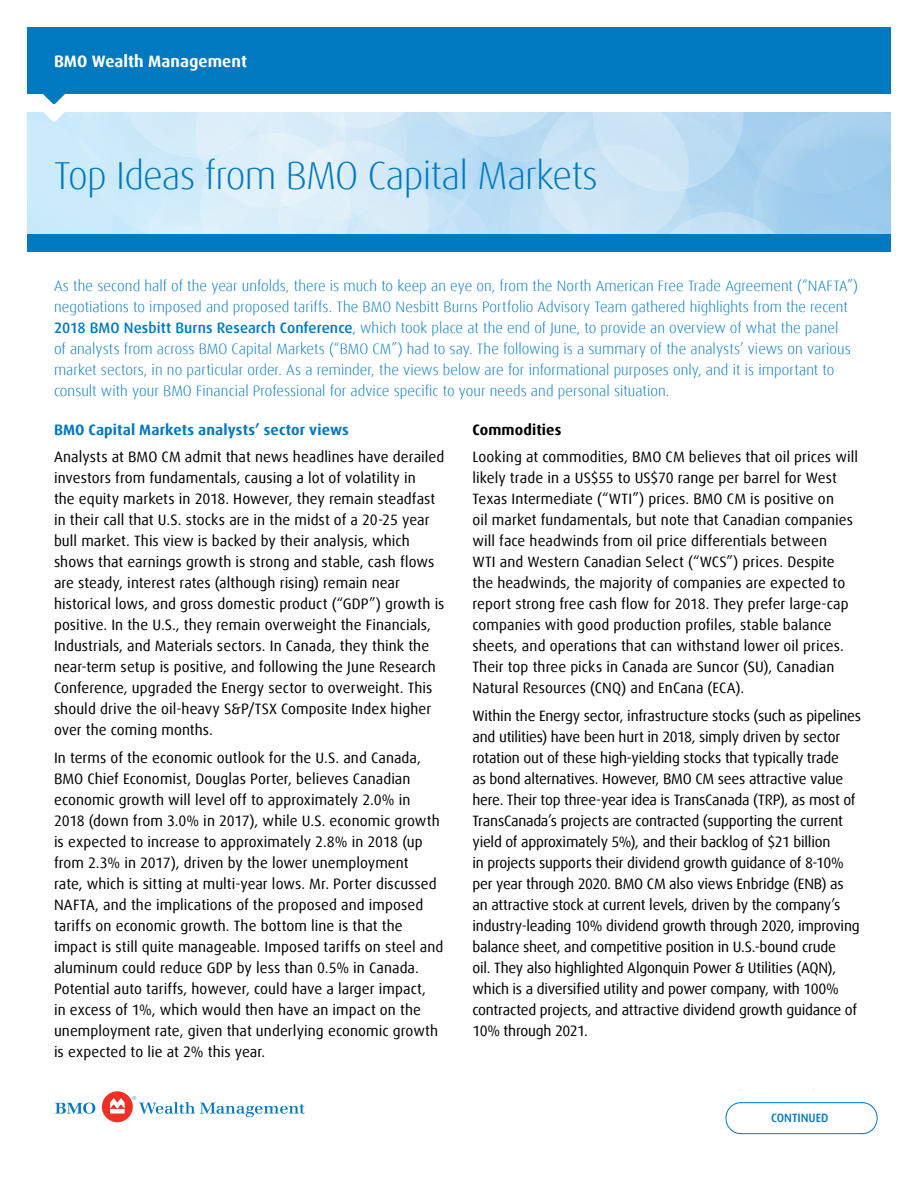
<style>
.page{position:relative;width:918px;height:1188px;background:#fff}
.page>*{position:absolute;margin:0;border:0;box-sizing:border-box;transform-origin:0 0}
.t1{font:300 39px "Dax Offc Pro";letter-spacing:-.02em;color:#0079c1}
.t2{font:700 16.5px "Dax Offc Pro";color:#fff}
.t3{font:15px/21px "Dax Offc Pro";color:#000}
.t4{font:300 15px/21px "Dax Offc Pro";letter-spacing:.005em;color:#0079c1}
.t5{font:700 15px "Dax Offc Pro";letter-spacing:.005em;color:#0079c1}
.t6{font:700 15px "Dax Offc Pro";letter-spacing:.01em;color:#000}
.t7{font:500 12px "Dax Offc Pro";color:#0079c1}
.s1{font-weight:500}
</style>
<div class="page">
<div style="left:27px;top:234px;width:864px;height:18px;background:#0079c1"></div>
<div style="left:27px;top:27px;width:864px;height:67px;background:#0079c1"></div>
<svg style="left:27px;top:94px;width:864px;height:140px;background:#cce6f6"></svg>
<svg style="left:725px;top:1089px;width:153px;height:45px"></svg>
<svg style="left:55px;top:1103px;width:40px;height:11px"></svg>
<div style="left:102px;top:1091px;width:31px;height:31px;background:#ee3124;border-radius:50%"></div>
<svg style="left:133px;top:1096px;width:172px;height:21px"></svg>
<svg style="left:110px;top:1098px;width:15px;height:16px"></svg>
<p class="t2" style="left:54px;top:51px;width:195px">BMO Wealth Management</p>
<h1 class="t1" style="left:54px;top:150px;width:546px">Top Ideas from BMO Capital Markets</h1>
<p class="t4" style="left:54px;top:275px;width:806px">As the second half of the year unfolds, there is much to keep an eye on, from the North American Free Trade Agreement (“NAFTA”) negotiations to imposed and proposed tariffs. The BMO Nesbitt Burns Portfolio Advisory Team gathered highlights from the recent <span class="s1">2018 BMO Nesbitt Burns Research Conference</span>, which took place at the end of June, to provide an overview of what the panel<br>of analysts from across BMO Capital Markets (“BMO CM”) had to say. The following is a summary of the analysts’ views on various market sectors, in no particular order. As a reminder, the views below are for informational purposes only, and it is important to consult with your BMO Financial Professional for advice specific to your needs and personal situation.</p>
<p class="t5" style="left:54px;top:420px;width:296px">BMO Capital Markets analysts’ sector views</p>
<p class="t3" style="left:54px;top:447px;width:392px">Analysts at BMO CM admit that news headlines have derailed investors from fundamentals, causing a lot of volatility in<br>the equity markets in 2018. However, they remain steadfast in their call that U.S. stocks are in the midst of a 20-25 year bull market. This view is backed by their analysis, which shows that earnings growth is strong and stable, cash flows are steady, interest rates (although rising) remain near historical lows, and gross domestic product (“GDP”) growth is positive. In the U.S., they remain overweight the Financials, Industrials, and Materials sectors. In Canada, they think the near-term setup is positive, and following the June Research Conference, upgraded the Energy sector to overweight. This should drive the oil-heavy S&amp;P/TSX Composite Index higher over the coming months.</p>
<p class="t3" style="left:54px;top:747px;width:391px">In terms of the economic outlook for the U.S. and Canada, BMO Chief Economist, Douglas Porter, believes Canadian economic growth will level off to approximately 2.0% in 2018 (down from 3.0% in 2017), while U.S. economic growth is expected to increase to approximately 2.8% in 2018 (up from 2.3% in 2017), driven by the lower unemployment<br>rate, which is sitting at multi-year lows. Mr. Porter discussed NAFTA, and the implications of the proposed and imposed tariffs on economic growth. The bottom line is that the impact is still quite manageable. Imposed tariffs on steel and aluminum could reduce GDP by less than 0.5% in Canada.<br>Potential auto tariffs, however, could have a larger impact,<br>in excess of 1%, which would then have an impact on the unemployment rate, given that underlying economic growth is expected to lie at 2% this year.</p>
<p class="t6" style="left:472px;top:420px;width:90px">Commodities</p>
<p class="t3" style="left:472px;top:447px;width:387px">Looking at commodities, BMO CM believes that oil prices will likely trade in a US$55 to US$70 range per barrel for West Texas Intermediate (“WTI”) prices. BMO CM is positive on<br>oil market fundamentals, but note that Canadian companies will face headwinds from oil price differentials between<br>WTI and Western Canadian Select (“WCS”) prices. Despite the headwinds, the majority of companies are expected to report strong free cash flow for 2018. They prefer large-cap companies with good production profiles, stable balance sheets, and operations that can withstand lower oil prices.<br>Their top three picks in Canada are Suncor (SU), Canadian Natural Resources (CNQ) and EnCana (ECA).</p>
<p class="t3" style="left:472px;top:705px;width:390px">Within the Energy sector, infrastructure stocks (such as pipelines and utilities) have been hurt in 2018, simply driven by sector rotation out of these high-yielding stocks that typically trade<br>as bond alternatives. However, BMO CM sees attractive value here. Their top three-year idea is TransCanada (TRP), as most of TransCanada’s projects are contracted (supporting the current yield of approximately 5%), and their backlog of $21 billion<br>in projects supports their dividend growth guidance of 8-10% per year through 2020. BMO CM also views Enbridge (ENB) as an attractive stock at current levels, driven by the company’s industry-leading 10% dividend growth through 2020, improving balance sheet, and competitive position in U.S.-bound crude<br>oil. They also highlighted Algonquin Power &amp; Utilities (AQN), which is a diversified utility and power company, with 100% contracted projects, and attractive dividend growth guidance of 10% through 2021.</p>
<p class="t7" style="left:771px;top:1110px;width:59px">CONTINUED</p>
</div>
